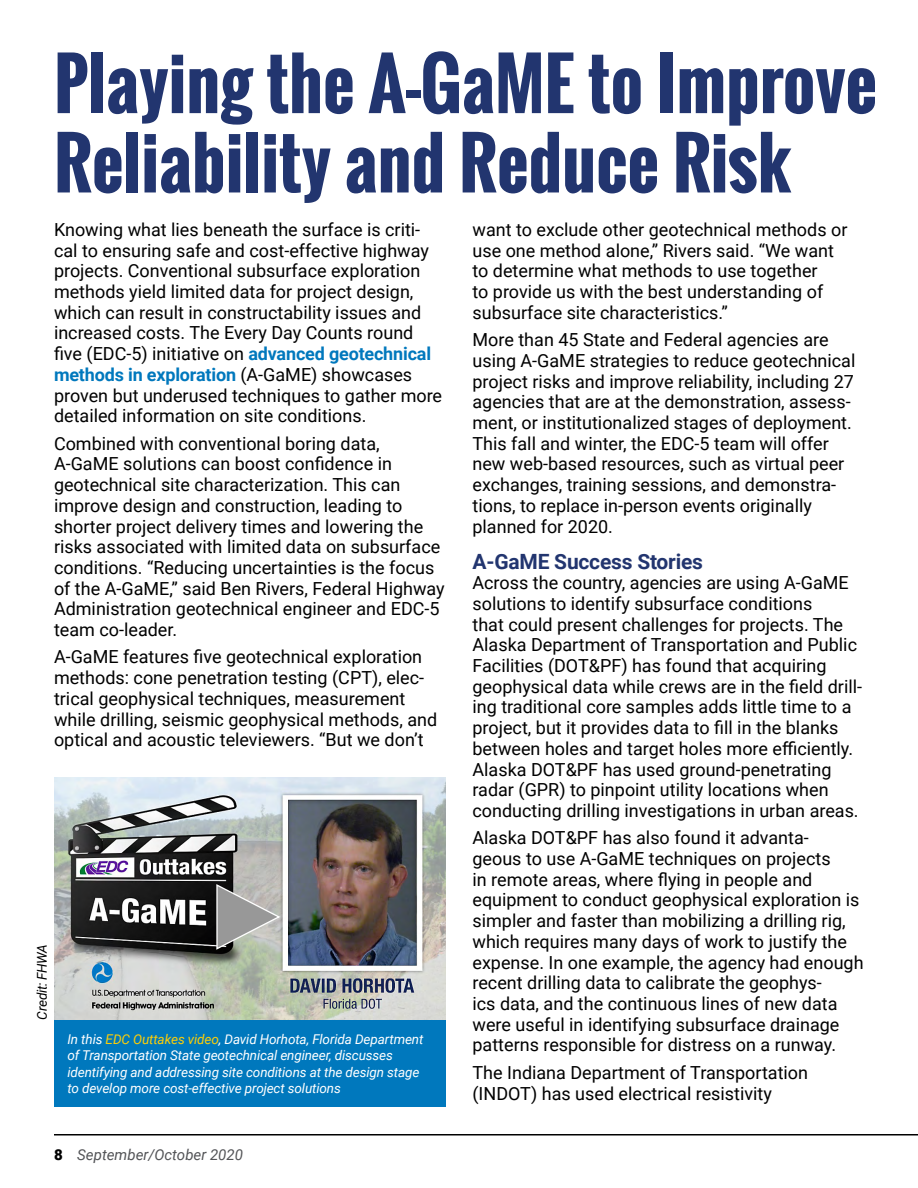
<style>
.page{position:relative;width:918px;height:1188px;background:#fff}
.page>*{position:absolute;margin:0;border:0;box-sizing:border-box;transform-origin:0 0}
.Article_Headline__H1{font:700 69px/79.3px "Oswald";color:#22356f}
.Subheading__H2{font:700 21px "Roboto";letter-spacing:-.01em;color:#22356f}
.Body_Copy{font:18px/20.7px "Roboto";color:#000}
.t1{font:italic 15px "Roboto";color:#535457}
.t2{font:italic 13.5px/16.2px "Roboto";letter-spacing:-.01em;color:#fff}
.t3{font:italic 13.5px "Roboto";letter-spacing:-.02em;color:#000}
.s1{font-weight:700;color:#0078bd}
.s2{color:#fdce07}
.s3{font-weight:900;font-style:normal;color:#000}
</style>
<div class="page">
<hr style="left:54px;top:1134px;width:864px;height:2px;background:#000">
<img style="left:54px;top:778px;width:392px;height:243px">
<svg style="left:216px;top:883px;width:65px;height:68px;background:#a8a9a5"></svg>
<div style="left:54px;top:1021px;width:392px;height:86px;background:#0078bd"></div>
<h1 class="Article_Headline__H1" style="left:54px;top:45px;width:825px">Playing the A-GaME to Improve<br>Reliability and Reduce Risk</h1>
<p class="Body_Copy" style="left:54px;top:219px;width:390px">Knowing what lies beneath the surface is criti&shy;cal to ensuring safe and cost-effective highway projects. Conventional subsurface exploration methods yield limited data for project design, which can result in constructability issues and increased costs. The Every Day Counts round five (EDC-5) initiative on <span class="s1">advanced geotechnical methods in exploration</span> (A-GaME) showcases proven but underused techniques to gather more detailed information on site conditions.</p>
<p class="Body_Copy" style="left:54px;top:432px;width:392px">Combined with conventional boring data, A-GaME solutions can boost confidence in geotechnical site characterization. This can improve design and construction, leading to shorter project delivery times and lowering the risks associated with limited data on subsurface conditions. “Reducing uncertainties is the focus of the A-GaME,” said Ben Rivers, Federal Highway Administration geotechnical engineer and EDC-5 team co-leader.</p>
<p class="Body_Copy" style="left:54px;top:646px;width:385px">A-GaME features five geotechnical exploration methods: cone penetration testing (CPT), elec&shy;trical geophysical techniques, measurement while drilling, seismic geophysical methods, and optical and acoustic televiewers. “But we don’t</p>
<p class="Body_Copy" style="left:472px;top:219px;width:376px">want to exclude other geotechnical methods or use one method alone,” Rivers said. “We want to determine what methods to use together<br>to provide us with the best understanding of subsurface site characteristics.”</p>
<p class="Body_Copy" style="left:472px;top:329px;width:384px">More than 45 State and Federal agencies are using A-GaME strategies to reduce geotechnical project risks and improve reliability, including 27 agencies that are at the demonstration, assess&shy;ment, or institutionalized stages of deployment.<br>This fall and winter, the EDC-5 team will offer new web-based resources, such as virtual peer exchanges, training sessions, and demonstra&shy;tions, to replace in-person events originally planned for 2020.</p>
<h2 class="Subheading__H2" style="left:472px;top:546px;width:232px">A-GaME Success Stories</h2>
<p class="Body_Copy" style="left:472px;top:572px;width:391px">Across the country, agencies are using A-GaME solutions to identify subsurface conditions<br>that could present challenges for projects. The Alaska Department of Transportation and Public Facilities (DOT&amp;PF) has found that acquiring geophysical data while crews are in the field drill&shy;ing traditional core samples adds little time to a project, but it provides data to fill in the blanks between holes and target holes more efficiently.<br>Alaska DOT&amp;PF has used ground-penetrating radar (GPR) to pinpoint utility locations when conducting drilling investigations in urban areas.</p>
<p class="Body_Copy" style="left:472px;top:827px;width:393px">Alaska DOT&amp;PF has also found it advanta-<br>geous to use A-GaME techniques on projects<br>in remote areas, where flying in people and equipment to conduct geophysical exploration is simpler and faster than mobilizing a drilling rig, which requires many days of work to justify the expense. In one example, the agency had enough recent drilling data to calibrate the geophys-<br>ics data, and the continuous lines of new data were useful in identifying subsurface drainage patterns responsible for distress on a runway.</p>
<p class="Body_Copy" style="left:472px;top:1061px;width:337px">The Indiana Department of Transportation (INDOT) has used electrical resistivity</p>
<p class="t3" style="left:32px;top:1020px;width:77px;rotate:-90deg">Credit: FHWA</p>
<p class="t2" style="left:68px;top:1031px;width:357px">In this <span class="s2">EDC Outtakes video</span>, David Horhota, Florida Department of Transportation State geotechnical engineer, discusses identifying and addressing site conditions at the design stage to develop more cost-effective project solutions</p>
<p class="t1" style="left:54px;top:1144px;width:191px"><span class="s3">8</span> September/October 2020</p>
</div>
